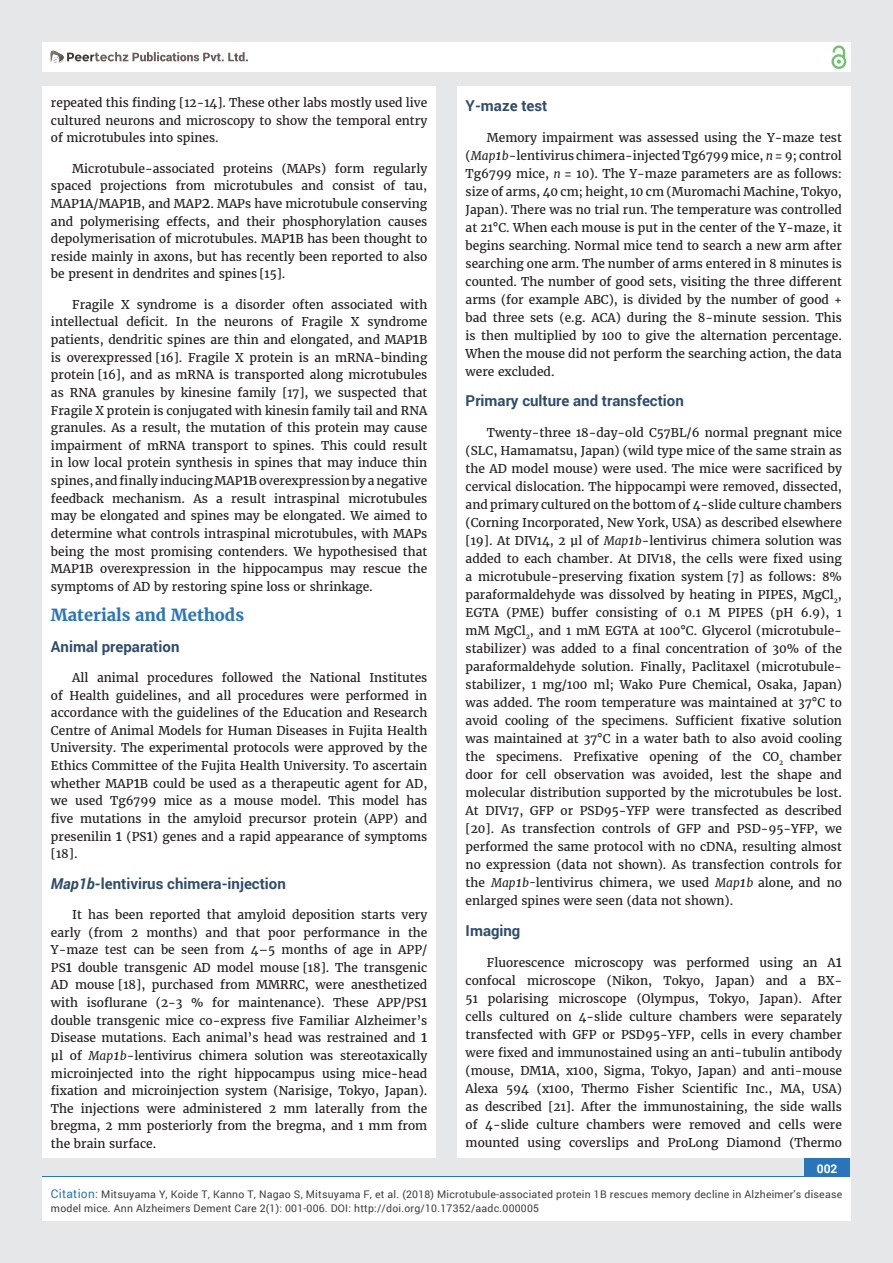
<style>
.page{position:relative;width:893px;height:1263px;background:#e6e7e9}
.page>*{position:absolute;margin:0;border:0;box-sizing:border-box;transform-origin:0 0}
.t1{font:700 16.5px "Merriweather";color:#2a75ba}
.t2{font:700 15px "Roboto";color:#2f4d6a}
.t3{font:12px/18px "Merriweather";color:#231f20;text-align:justify}
.t4{font:700 12px "Roboto";color:#fff}
.t5{font:10.5px/13.5px "Roboto";letter-spacing:.02em;color:#3e3e3f}
.s1{font-size:14.25px}
.s2{font-style:italic}
.s3{font-style:italic;font-size:14.25px}
.s4{font-size:12px;color:#2a75ba}
</style>
<div class="page">
<div style="left:42px;top:43px;width:808px;height:29px;background:#fff"></div>
<div style="left:831px;top:54px;width:15px;height:15px;border:2px solid #72c272;border-radius:50%"></div>
<svg style="left:831px;top:45px;width:15px;height:19px"></svg>
<div style="left:804px;top:1157px;width:46px;height:43px;background:#2a75ba"></div>
<svg style="left:49px;top:50px;width:199px;height:14px"></svg>
<div style="left:42px;top:1177px;width:809px;height:43px;background:#fff"></div>
<div style="left:42px;top:87px;width:394px;height:1071px;background:#fff"></div>
<div style="left:457px;top:87px;width:393px;height:1071px;background:#fff"></div>
<p class="t3" style="left:51px;top:94px;width:378px">repeated this finding [12-14]. These other labs mostly used live cultured neurons and microscopy to show the temporal entry of microtubules into spines.</p>
<p class="t3" style="left:51px;top:160px;width:378px;line-height:17.5px;text-indent:21px">Microtubule-associated proteins (MAPs) form regularly spaced projections from microtubules and consist of tau, MAP<span class="s1">1</span>A/MAP<span class="s1">1</span>B, and MAP<span class="s1">2</span>. MAPs have microtubule conserving and polymerising effects, and their phosphorylation causes depolymerisation of microtubules. MAP<span class="s1">1</span>B has been thought to reside mainly in axons, but has recently been reported to also be present in dendrites and spines [15].</p>
<p class="t3" style="left:51px;top:296px;width:378px;text-indent:21px">Fragile X syndrome is a disorder often associated with intellectual deficit. In the neurons of Fragile X syndrome patients, dendritic spines are thin and elongated, and MAP<span class="s1">1</span>B is overexpressed [16]. Fragile X protein is an mRNA-binding protein [16], and as mRNA is transported along microtubules as RNA granules by kinesine family [17], we suspected that Fragile X protein is conjugated with kinesin family tail and RNA granules. As a result, the mutation of this protein may cause impairment of mRNA transport to spines. This could result in low local protein synthesis in spines that may induce thin spines, and finally inducing MAP<span class="s1">1</span>B overexpression by a negative feedback mechanism. As a result intraspinal microtubules may be elongated and spines may be elongated. We aimed to determine what controls intraspinal microtubules, with MAPs being the most promising contenders. We hypothesised that MAP<span class="s1">1</span>B overexpression in the hippocampus may rescue the symptoms of AD by restoring spine loss or shrinkage.</p>
<h1 class="t1" style="left:51px;top:605px;width:195px">Materials and Methods</h1>
<p class="t2" style="left:51px;top:636px;width:130px">Animal preparation</p>
<p class="t3" style="left:51px;top:669px;width:378px;text-indent:21px">All animal procedures followed the National Institutes of Health guidelines, and all procedures were performed in accordance with the guidelines of the Education and Research Centre of Animal Models for Human Diseases in Fujita Health University. The experimental protocols were approved by the Ethics Committee of the Fujita Health University. To ascertain whether MAP<span class="s1">1</span>B could be used as a therapeutic agent for AD, we used Tg6799 mice as a mouse model. This model has five mutations in the amyloid precursor protein (APP) and presenilin <span class="s1">1</span> (PS<span class="s1">1</span>) genes and a rapid appearance of symptoms [18].</p>
<p class="t2" style="left:51px;top:873px;width:236px"><span class="s2">Map1b</span>-lentivirus chimera-injection</p>
<p class="t3" style="left:51px;top:906px;width:378px;text-indent:21px">It has been reported that amyloid deposition starts very early (from 2 months) and that poor performance in the Y-maze test can be seen from 4–5 months of age in APP/ PS<span class="s1">1</span> double transgenic AD model mouse [18]. The transgenic AD mouse [18], purchased from MMRRC, were anesthetized with isoflurane (2-3 % for maintenance). These APP/PS<span class="s1">1 </span>double transgenic mice co-express five Familiar Alzheimer’s Disease mutations. Each animal’s head was restrained and <span class="s1">1 </span>μl of <span class="s2">Map</span><span class="s3">1</span><span class="s2">b</span>-lentivirus chimera solution was stereotaxically microinjected into the right hippocampus using mice-head fixation and microinjection system (Narisige, Tokyo, Japan).<br>The injections were administered 2 mm laterally from the bregma, 2 mm posteriorly from the bregma, and 1 mm from the brain surface.</p>
<p class="t2" style="left:466px;top:95px;width:83px">Y-maze test</p>
<p class="t3" style="left:466px;top:128px;width:378px;text-indent:21px">Memory impairment was assessed using the Y-maze test (<span class="s2">Map</span><span class="s3">1</span><span class="s2">b</span>-lentivirus chimera-injected Tg6799 mice, <span class="s2">n</span> = 9; control Tg6799 mice, <span class="s2">n</span> = 10). The Y-maze parameters are as follows: size of arms, 40 cm; height, 10 cm (Muromachi Machine, Tokyo, Japan). There was no trial run. The temperature was controlled at 21°C. When each mouse is put in the center of the Y-maze, it begins searching. Normal mice tend to search a new arm after searching one arm. The number of arms entered in 8 minutes is counted. The number of good sets, visiting the three different arms (for example ABC), is divided by the number of good + bad three sets (e.g. ACA) during the 8-minute session. This is then multiplied by 100 to give the alternation percentage.<br>When the mouse did not perform the searching action, the data were excluded.</p>
<p class="t2" style="left:466px;top:391px;width:220px">Primary culture and transfection</p>
<p class="t3" style="left:466px;top:424px;width:378px;text-indent:21px">Twenty-three 18-day-old C57BL/6 normal pregnant mice (SLC, Hamamatsu, Japan) (wild type mice of the same strain as the AD model mouse) were used. The mice were sacrificed by cervical dislocation. The hippocampi were removed, dissected, and primary cultured on the bottom of 4-slide culture chambers (Corning Incorporated, New York, USA) as described elsewhere [19]. At DIV14, 2 μl of <span class="s2">Map</span><span class="s3">1</span><span class="s2">b</span>-lentivirus chimera solution was added to each chamber. At DIV18, the cells were fixed using a microtubule-preserving fixation system [7] as follows: 8% paraformaldehyde was dissolved by heating in PIPES, MgCl<sub>2</sub>, EGTA (PME) buffer consisting of 0.1 M PIPES (pH 6.9), 1 mM MgCl<sub>2</sub>, and 1 mM EGTA at 100°C. Glycerol (microtubule&shy;stabilizer) was added to a final concentration of 30% of the paraformaldehyde solution. Finally, Paclitaxel (microtubule&shy;stabilizer, 1 mg/100 ml; Wako Pure Chemical, Osaka, Japan) was added. The room temperature was maintained at 37°C to avoid cooling of the specimens. Sufficient fixative solution was maintained at 37°C in a water bath to also avoid cooling the specimens. Prefixative opening of the CO<sub>2</sub> chamber door for cell observation was avoided, lest the shape and molecular distribution supported by the microtubules be lost.<br>At DIV17, GFP or PSD95-YFP were transfected as described [20]. As transfection controls of GFP and PSD-95-YFP, we performed the same protocol with no cDNA, resulting almost no expression (data not shown). As transfection controls for the <span class="s2">Map</span><span class="s3">1</span><span class="s2">b-</span>lentivirus chimera, we used <span class="s2">Map</span><span class="s3">1</span><span class="s2">b</span> alone<span class="s2">,</span> and no enlarged spines were seen (data not shown).</p>
<p class="t2" style="left:466px;top:920px;width:56px">Imaging</p>
<p class="t3" style="left:466px;top:953px;width:378px;text-indent:21px">Fluorescence microscopy was performed using an A<span class="s1">1 </span>confocal microscope (Nikon, Tokyo, Japan) and a BX-51 polarising microscope (Olympus, Tokyo, Japan). After cells cultured on 4-slide culture chambers were separately transfected with GFP or PSD95-YFP, cells in every chamber were fixed and immunostained using an anti-tubulin antibody (mouse, DM<span class="s1">1</span>A, x100, Sigma, Tokyo, Japan) and anti-mouse Alexa 594 (x100, Thermo Fisher Scientific Inc., MA, USA) as described [21]. After the immunostaining, the side walls of 4-slide culture chambers were removed and cells were mounted using coverslips and ProLong Diamond (Thermo</p>
<p class="t4" style="left:817px;top:1161px;width:22px">002</p>
<p class="t5" style="left:51px;top:1188px;width:793px"><span class="s4">Citation:</span> Mitsuyama Y, Koide T, Kanno T, Nagao S, Mitsuyama F, et al. (2018) Microtubule-associated protein 1B rescues memory decline in Alzheimer’s disease model mice. Ann Alzheimers Dement Care 2(1): 001-006. DOI: http://doi.org/10.17352/aadc.000005</p>
</div>
